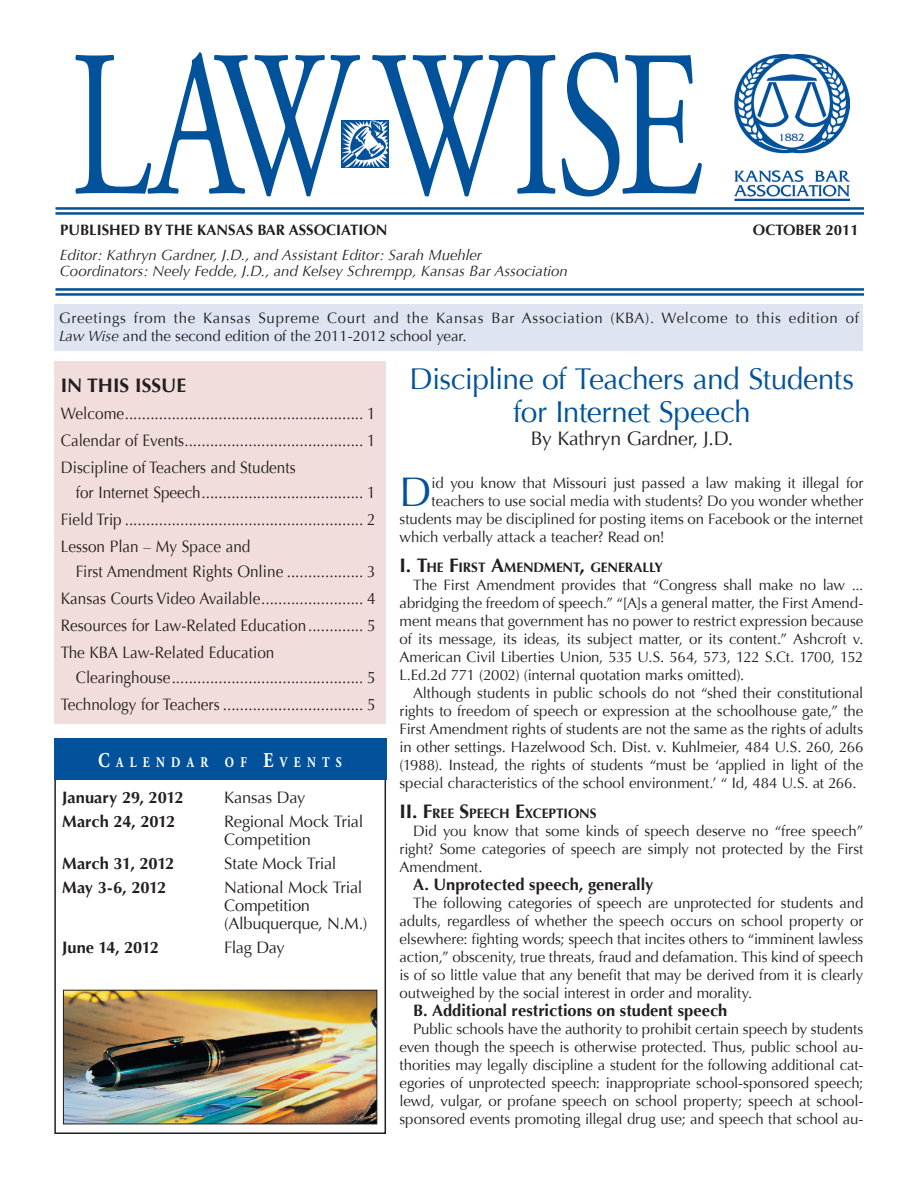
<style>
.page{position:relative;width:918px;height:1188px;background:#fff}
.page>*{position:absolute;margin:0;border:0;box-sizing:border-box;transform-origin:0 0}
.t1{font:208.5px "Adobe Garamond Pro";letter-spacing:-.035em;color:#01529a;scale:.7 1}
.Body{font:41.25px "Optima";color:#01529a}
.Body-2{font:30px/33px "Optima";letter-spacing:-.015em;color:#01529a;text-align:center}
.Body-3{font:19.5px "Optima";letter-spacing:-.015em;color:#231f20}
.t2{font:700 19.5px "Optima";color:#231f20}
.Calendar__Left{font:16.5px/25.3px "Optima";color:#231f20;scale:.93 1}
.Calendar__Left-2{font:16.5px/18px "Optima";color:#231f20}
.Outline_A{font:700 16.5px "Optima";color:#231f20}
.Calendar__Left-3{font:700 16.5px "Optima";letter-spacing:-.01em;color:#231f20}
.Body-4{font:15px/18px "Optima";letter-spacing:-.005em;color:#231f20;text-align:justify}
.Body-5{font:15px/18px "Optima";letter-spacing:.045em;color:#231f20}
.t3{font:italic 15px/16.5px "Optima";color:#231f20}
.t4{font:700 15px "Optima";color:#231f20}
.t5{font:700 14.7px "Adobe Garamond Pro";letter-spacing:.535em;color:#fff;scale:.8 1}
.Outline_1{font:700 13.65px "Optima";letter-spacing:-.01em;color:#231f20}
.s1{font-style:italic}
.s2{font-size:21px}
.s3{font-size:19.5px}
</style>
<div class="page">
<hr style="left:56px;top:207px;width:808px;height:3px;background:#01529a">
<hr style="left:56px;top:212px;width:808px;height:3px;background:#01529a">
<div style="left:54px;top:361px;width:332px;height:362px;background:#f1dddb"></div>
<img style="left:342px;top:121px;width:46px;height:46px">
<img style="left:735px;top:54px;width:115px;height:146px">
<div style="left:54px;top:738px;width:332px;height:396px;border:2px solid #231f20"></div>
<img style="left:65px;top:992px;width:310px;height:130px">
<div style="left:63px;top:990px;width:314px;height:134px;border:1px solid #231f20"></div>
<div style="left:54px;top:738px;width:332px;height:42px;background:#01529a"></div>
<hr style="left:55px;top:288px;width:809px;height:3px;background:#01529a">
<hr style="left:55px;top:293px;width:809px;height:3px;background:#01529a">
<div style="left:55px;top:305px;width:808px;height:46px;background:#dee4f1"></div>
<p class="t1" style="left:70px;top:2px;width:906px">LAW WISE</p>
<p class="t4" style="left:60px;top:221px;width:329px">PUBLISHED BY THE KANSAS BAR ASSOCIATION</p>
<p class="t3" style="left:60px;top:247px;width:509px">Editor: Kathryn Gardner, J.D., and Assistant Editor: Sarah Muehler<br>Coordinators: Neely Fedde, J.D., and Kelsey Schrempp, Kansas Bar Association</p>
<p class="t4" style="left:753px;top:221px;width:108px">OCTOBER 2011</p>
<p class="Body-5" style="left:59px;top:310px;width:801px">Greetings from the Kansas Supreme Court and the Kansas Bar Association (KBA). Welcome to this edition of<br><span class="s1">Law Wise</span> and the second edition of the 2011-2012 school year.</p>
<p class="t2" style="left:61px;top:375px;width:127px">IN THIS ISSUE</p>
<p class="Calendar__Left" style="left:61px;top:401px;width:340px">Welcome........................................................ 1</p>
<p class="Calendar__Left" style="left:61px;top:428px;width:340px">Calendar of Events.......................................... 1</p>
<p class="Calendar__Left" style="left:76px;top:455px;width:324px;text-indent:-15px">Discipline of Teachers and Students<br>for Internet Speech...................................... 1</p>
<p class="Calendar__Left" style="left:61px;top:507px;width:340px">Field Trip ........................................................ 2</p>
<p class="Calendar__Left" style="left:76px;top:534px;width:324px;text-indent:-15px">Lesson Plan – My Space and<br>First Amendment Rights Online .................. 3</p>
<p class="Calendar__Left" style="left:61px;top:586px;width:340px">Kansas Courts Video Available........................ 4</p>
<p class="Calendar__Left" style="left:61px;top:613px;width:340px">Resources for Law-Related Education............. 5</p>
<p class="Calendar__Left" style="left:76px;top:640px;width:324px;text-indent:-15px">The KBA Law-Related Education<br>Clearinghouse............................................. 5</p>
<p class="Calendar__Left" style="left:61px;top:692px;width:340px">Technology for Teachers ................................. 5</p>
<p class="t5" style="left:98px;top:754px;width:306px"><span class="s2">C</span>ALENDAR OF <span class="s2">E</span>VENTS</p>
<p class="Calendar__Left-3" style="left:62px;top:787px;width:123px">January 29, 2012</p>
<p class="Calendar__Left-2" style="left:224px;top:788px;width:83px">Kansas Day</p>
<p class="Calendar__Left-3" style="left:62px;top:811px;width:115px">March 24, 2012</p>
<p class="Calendar__Left-2" style="left:224px;top:812px;width:141px">Regional Mock Trial<br>Competition</p>
<p class="Calendar__Left-3" style="left:62px;top:853px;width:114px">March 31, 2012</p>
<p class="Calendar__Left-2" style="left:224px;top:854px;width:114px">State Mock Trial</p>
<p class="Calendar__Left-3" style="left:62px;top:877px;width:106px">May 3-6, 2012</p>
<p class="Calendar__Left-2" style="left:224px;top:878px;width:145px">National Mock Trial<br>Competition (Albuquerque, N.M.)</p>
<p class="Calendar__Left-3" style="left:62px;top:937px;width:98px">June 14, 2012</p>
<p class="Calendar__Left-2" style="left:224px;top:938px;width:62px">Flag Day</p>
<p class="Body-2" style="left:410px;top:362px;width:446px">Discipline of Teachers and Students for Internet Speech</p>
<p class="Body-3" style="left:531px;top:427px;width:204px">By Kathryn Gardner, J.D.</p>
<p class="Body" style="left:400px;top:468px;width:34px">D</p>
<p class="Body-4" style="left:432px;top:474px;width:433px">id you know that Missouri just passed a law making it illegal for</p>
<p class="Body-4" style="left:432px;top:492px;width:433px">teachers to use social media with students? Do you wonder whether</p>
<p class="Body-4" style="left:400px;top:510px;width:465px">students may be disciplined for posting items on Facebook or the internet</p>
<p class="Body-4" style="left:400px;top:528px;width:267px">which verbally attack a teacher? Read on!</p>
<p class="Outline_1" style="left:400px;top:560px;width:265px"><span class="s3">I. T</span>HE <span class="s3">F</span>I RST <span class="s3">A</span>MENDMENT<span class="s3">,</span> GENERALLY</p>
<p class="Body-4" style="left:400px;top:576px;width:465px;text-indent:14px">The First Amendment provides that “Congress shall make no law ... abridging the freedom of speech.” “[A]s a general matter, the First Amend&shy;ment means that government has no power to restrict expression because of its message, its ideas, its subject matter, or its content.” Ashcroft v.<br>American Civil Liberties Union, 535 U.S. 564, 573, 122 S.Ct. 1700, 152<br>L.Ed.2d 771 (2002) (internal quotation marks omitted).</p>
<p class="Body-4" style="left:400px;top:684px;width:465px;text-indent:14px">Although students in public schools do not “shed their constitutional rights to freedom of speech or expression at the schoolhouse gate,” the First Amendment rights of students are not the same as the rights of adults in other settings. Hazelwood Sch. Dist. v. Kuhlmeier, 484 U.S. 260, 266 (1988). Instead, the rights of students “must be ‘applied in light of the special characteristics of the school environment.’ “ Id, 484 U.S. at 266.</p>
<p class="Outline_1" style="left:400px;top:806px;width:199px"><span class="s3">II. F</span>REE <span class="s3">S</span>PEECH <span class="s3">E</span>XCEPTIONS</p>
<p class="Body-4" style="left:400px;top:822px;width:465px;text-indent:14px">Did you know that some kinds of speech deserve no “free speech” right? Some categories of speech are simply not protected by the First Amendment.</p>
<p class="Outline_A" style="left:413px;top:875px;width:242px">A. Unprotected speech, generally</p>
<p class="Body-4" style="left:400px;top:894px;width:465px;text-indent:14px">The following categories of speech are unprotected for students and adults, regardless of whether the speech occurs on school property or elsewhere: fighting words; speech that incites others to “imminent lawless action,” obscenity, true threats, fraud and defamation. This kind of speech is of so little value that any benefit that may be derived from it is clearly outweighed by the social interest in order and morality.</p>
<p class="Outline_A" style="left:413px;top:1001px;width:316px">B. Additional restrictions on student speech</p>
<p class="Body-4" style="left:400px;top:1020px;width:465px;text-indent:14px">Public schools have the authority to prohibit certain speech by students even though the speech is otherwise protected. Thus, public school au&shy;thorities may legally discipline a student for the following additional cat&shy;egories of unprotected speech: inappropriate school-sponsored speech; lewd, vulgar, or profane speech on school property; speech at school&shy;sponsored events promoting illegal drug use; and speech that school au-</p>
</div>
